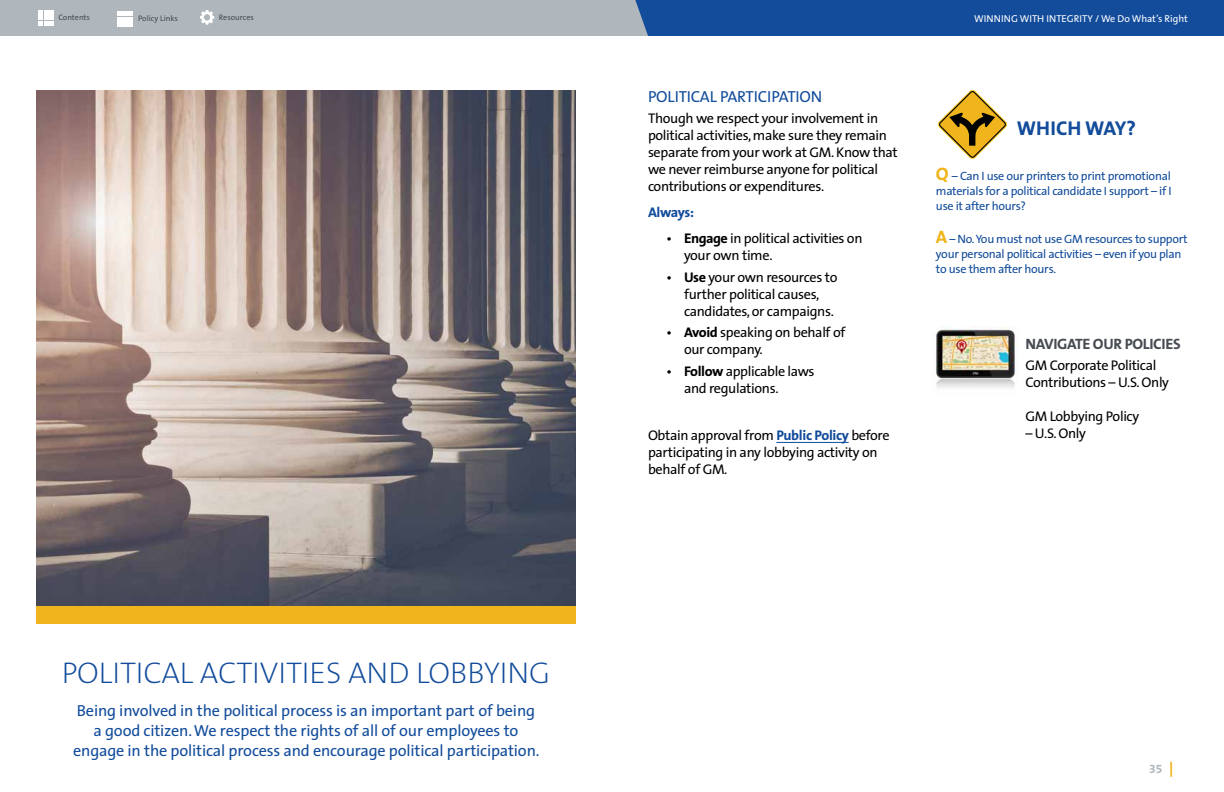
<style>
.page{position:relative;width:1224px;height:792px;background:#fff}
.page>*{position:absolute;margin:0;border:0;box-sizing:border-box;transform-origin:0 0}
.t1{font:300 30px "GM Sans";color:#124c9b}
.t2{font:700 20px "GM Sans";color:#124c9b}
.t3{font:16px/20px "GM Sans";letter-spacing:-.01em;color:#124c9b;text-align:center}
.t4{font:700 15px "GM Sans";letter-spacing:-.025em;color:#474b52}
.t5{font:14px/17px "GM Sans";letter-spacing:-.025em;color:#000}
.t6{font:700 14px "GM Sans";letter-spacing:-.035em;color:#124c9b}
.t7{font:12px/15px "GM Sans";letter-spacing:-.025em;color:#124c9b;text-align:justify}
.t8{font:700 12px "GM Sans";color:#b0b7bc}
.t9{font:10px "GM Sans";color:#fff}
.t10{font:8px "GM Sans";color:#474b52}
.s1{font-weight:700}
.s2{font-weight:700;color:#124c9b}
.s3{font-weight:700;font-size:18px;color:#f0b51d}
.s4{font-size:15px;color:#f0b51d}
</style>
<div class="page">
<img style="left:36px;top:90px;width:540px;height:516px">
<div style="left:36px;top:606px;width:540px;height:18px;background:#f0b51d"></div>
<hr style="left:776px;top:442px;width:73px;height:1px;background:#124c9b">
<img style="left:936px;top:327px;width:81px;height:62px">
<svg style="left:938px;top:90px;width:69px;height:69px"></svg>
<div style="left:0;top:0;width:1220px;height:36px;background:#b0b7bc"></div>
<div style="left:635px;top:0;width:589px;height:36px;background:#124c9b"></div>
<svg style="left:39px;top:10px;width:14px;height:16px"></svg>
<div style="left:118px;top:11px;width:15px;height:5px;background:#fff"></div>
<hr style="left:118px;top:17px;width:15px;height:4px;background:#fff">
<div style="left:118px;top:22px;width:15px;height:5px;background:#fff"></div>
<svg style="left:200px;top:10px;width:14px;height:15px"></svg>
<p class="t10" style="left:58px;top:13px;width:33px">Contents</p>
<p class="t10" style="left:138px;top:14px;width:41px">Policy Links</p>
<p class="t10" style="left:219px;top:13px;width:36px">Resources</p>
<h1 class="t1" style="left:62px;top:655px;width:490px">POLITICAL ACTIVITIES AND LOBBYING</h1>
<p class="t3" style="left:73px;top:701px;width:468px">Being involved in the political process is an important part of being a good citizen. We respect the rights of all of our employees to engage in the political process and encourage political participation.</p>
<p class="t3" style="left:648px;top:86px;width:176px">POLITICAL PARTICIPATION</p>
<p class="t5" style="left:648px;top:110px;width:251px">Though we respect your involvement in political activities, make sure they remain separate from your work at GM. Know that we never reimburse anyone for political contributions or expenditures.</p>
<p class="t6" style="left:648px;top:204px;width:48px">Always:</p>
<p class="t5" style="left:684px;top:230px;width:180px;text-indent:-18px">• <span class="s1">Engage</span> in political activities on your own time.</p>
<p class="t5" style="left:684px;top:269px;width:155px;text-indent:-18px">• <span class="s1">Use</span> your own resources to further political causes, candidates, or campaigns.</p>
<p class="t5" style="left:684px;top:324px;width:163px;text-indent:-18px">• <span class="s1">Avoid</span> speaking on behalf of our company.</p>
<p class="t5" style="left:684px;top:363px;width:132px;text-indent:-18px">• <span class="s1">Follow</span> applicable laws and regulations.</p>
<p class="t5" style="left:648px;top:427px;width:243px">Obtain approval from <span class="s2">Public Policy</span> before participating in any lobbying activity on behalf of GM.</p>
<p class="t9" style="left:974px;top:12px;width:215px">WINNING WITH INTEGRITY / We Do What’s Right</p>
<h2 class="t2" style="left:1017px;top:117px;width:121px">WHICH WAY?</h2>
<p class="t7" style="left:936px;top:168px;width:237px"><span class="s3">Q</span> – Can I use our printers to print promotional materials for a political candidate I support – if I use it after hours?</p>
<p class="t7" style="left:936px;top:231px;width:253px;text-align:left"><span class="s3">A</span> – No. You must not use GM resources to support your personal political activities – even if you plan to use them after hours.</p>
<p class="t4" style="left:1026px;top:335px;width:157px">NAVIGATE OUR POLICIES</p>
<p class="t5" style="left:1026px;top:357px;width:145px">GM Corporate Political<br>Contributions – U.S. Only</p>
<p class="t5" style="left:1026px;top:408px;width:115px">GM Lobbying Policy</p>
<p class="t5" style="left:1026px;top:425px;width:62px">– U.S. Only</p>
<p class="t8" style="left:1149px;top:762px;width:26px">35 <span class="s4">|</span></p>
</div>
